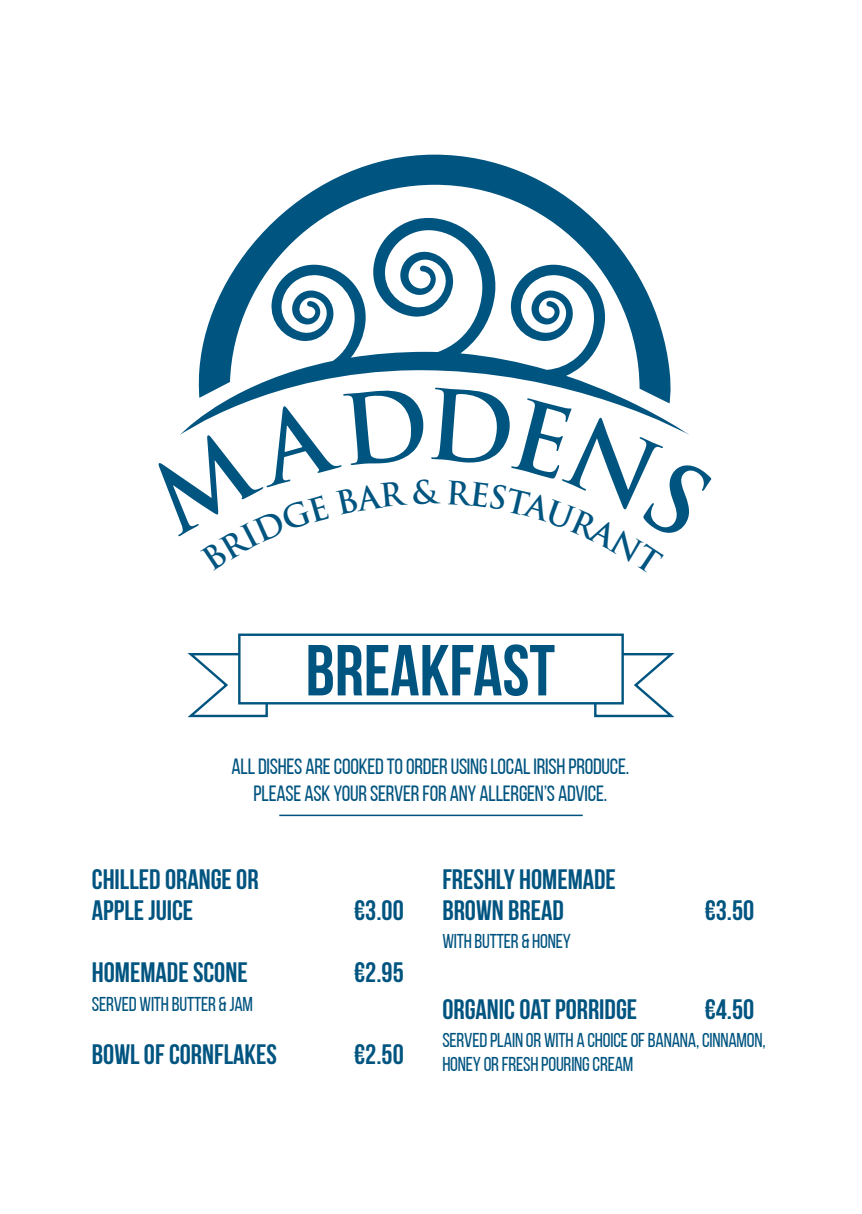
<style>
.page{position:relative;width:862px;height:1214px;background:#fff}
.page>*{position:absolute;margin:0;border:0;box-sizing:border-box;transform-origin:0 0}
.main_head{font:700 72px "Bebas Neue";color:#005480}
.product{font:700 28px "Bebas Neue";color:#005480}
.taste_notes_centred{font:22px/26.4px "Bebas Neue";letter-spacing:-.01em;color:#005480;text-align:center}
.taste_notes{font:20px/24px "Bebas Neue";letter-spacing:-.01em;color:#005480}
</style>
<div class="page">
<svg style="left:198px;top:155px;width:473px;height:232px"></svg>
<svg style="left:187px;top:653px;width:82px;height:65px"></svg>
<svg style="left:593px;top:653px;width:82px;height:65px"></svg>
<div style="left:238px;top:633px;width:386px;height:71px;background:#fff;border:2px solid #005480"></div>
<hr style="left:279px;top:814px;width:304px;height:2px;background:#005480">
<svg style="left:180px;top:387px;width:509px;height:48px"></svg>
<p class="main_head" style="left:305px;top:631px;width:251px">BREAKFAST</p>
<p class="taste_notes_centred" style="left:231px;top:753px;width:399px">ALL DISHES ARE COOKED TO ORDER USING LOCAL IRISH PRODUCE.<br>PLEASE ASK YOUR SERVER FOR ANY ALLERGEN’S ADVICE.</p>
<p class="product" style="left:92px;top:863px;width:168px">CHILLED ORANGE OR</p>
<p class="product" style="left:92px;top:894px;width:103px">APPLE JUICE</p>
<p class="product" style="left:354px;top:894px;width:51px">€3.00</p>
<p class="product" style="left:92px;top:957px;width:157px">HOMEMADE SCONE</p>
<p class="product" style="left:354px;top:957px;width:51px">€2.95</p>
<p class="taste_notes" style="left:92px;top:991px;width:163px">SERVED WITH BUTTER &amp; JAM</p>
<p class="product" style="left:92px;top:1039px;width:187px">BOWL OF CORNFLAKES</p>
<p class="product" style="left:354px;top:1039px;width:51px">€2.50</p>
<p class="product" style="left:442px;top:863px;width:175px">FRESHLY HOMEMADE</p>
<p class="product" style="left:442px;top:894px;width:123px">BROWN BREAD</p>
<p class="product" style="left:704px;top:894px;width:51px">€3.50</p>
<p class="taste_notes" style="left:442px;top:928px;width:130px">WITH BUTTER &amp; HONEY</p>
<p class="product" style="left:442px;top:993px;width:196px">ORGANIC OAT PORRIDGE</p>
<p class="product" style="left:704px;top:993px;width:51px">€4.50</p>
<p class="taste_notes" style="left:442px;top:1027px;width:325px">SERVED PLAIN OR WITH A CHOICE OF BANANA, CINNAMON,<br>HONEY OR FRESH POURING CREAM</p>
</div>
